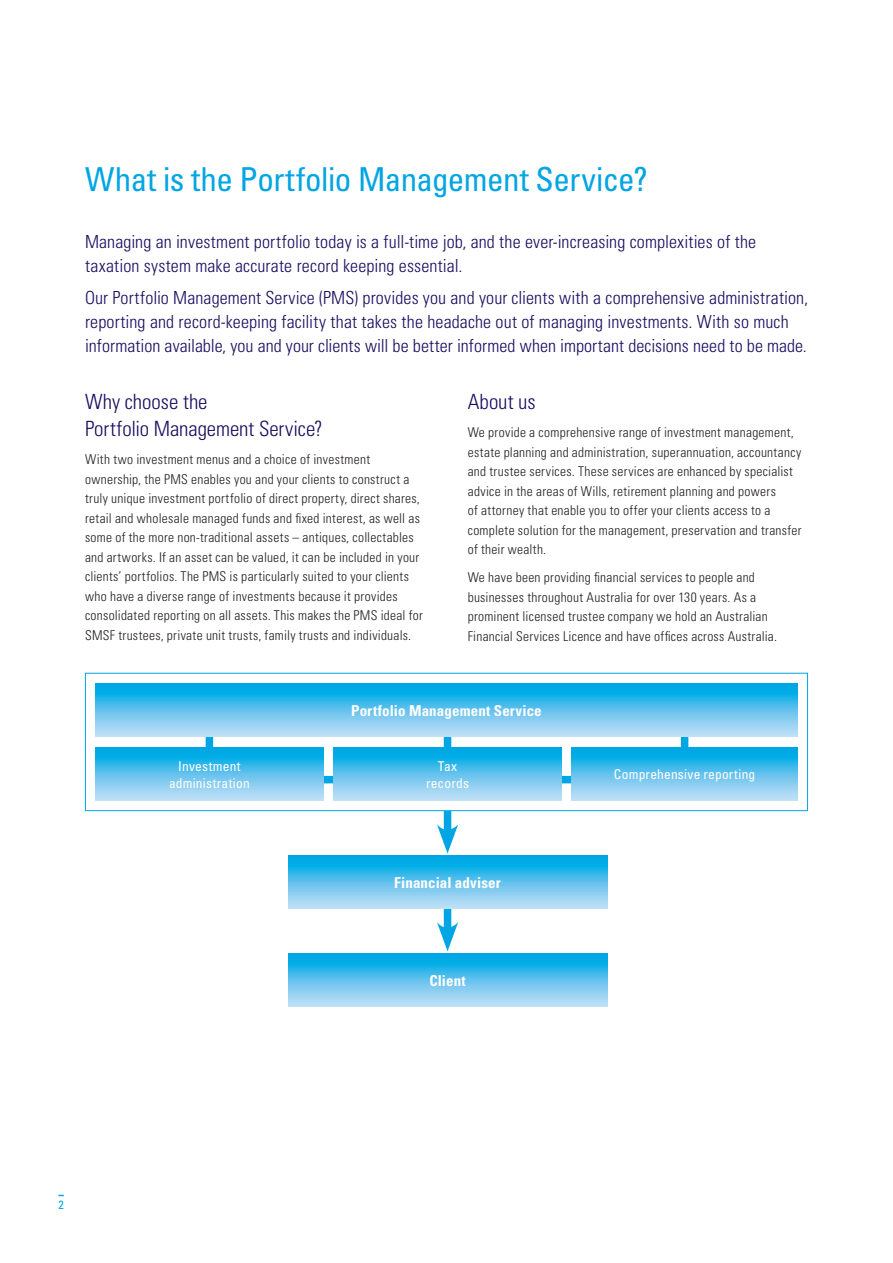
<style>
.page{position:relative;width:893px;height:1263px;background:#fff}
.page>*{position:absolute;margin:0;border:0;box-sizing:border-box;transform-origin:0 0}
._00_Main_Header{font:condensed 33px "Univers";letter-spacing:-.015em;color:#00a5e3}
._01_Subhead_1{font:300 condensed 21px/27px "Univers";letter-spacing:-.005em;color:#1a0e60}
._06_Intro_Para{font:300 condensed 18px/24px "Univers";letter-spacing:.005em;color:#1a0e60}
._03_Subhead_3{font:700 condensed 15px "Univers";letter-spacing:.005em;color:#fff}
._07_Body_Text{font:300 condensed 13.5px/19.5px "Univers";letter-spacing:.02em;color:#231f20}
._03_Subhead_3-2{font:condensed 13.5px/16.5px "Univers";letter-spacing:.015em;color:#fff;text-align:center}
._06_Folios{font:condensed 12px "Univers";color:#00a5e3}
</style>
<div class="page">
<div style="left:85px;top:673px;width:723px;height:138px;background:#fff;border:1px solid #00a5e3"></div>
<svg style="left:323px;top:776px;width:249px;height:7px"></svg>
<div style="left:206px;top:716px;width:7px;height:35px;background:#00a5e3"></div>
<div style="left:444px;top:716px;width:7px;height:35px;background:#00a5e3"></div>
<div style="left:444px;top:811px;width:7px;height:26px;background:#00a5e3"></div>
<svg style="left:437px;top:824px;width:21px;height:29px"></svg>
<div style="left:444px;top:909px;width:7px;height:25px;background:#00a5e3"></div>
<svg style="left:437px;top:922px;width:21px;height:29px"></svg>
<div style="left:681px;top:716px;width:7px;height:35px;background:#00a5e3"></div>
<svg style="left:96px;top:683px;width:701px;height:54px;background:#5ac1ec"></svg>
<svg style="left:96px;top:747px;width:227px;height:53px;background:#59c1ec"></svg>
<svg style="left:334px;top:747px;width:227px;height:53px;background:#59c1ec"></svg>
<svg style="left:572px;top:747px;width:225px;height:53px;background:#59c1ec"></svg>
<svg style="left:288px;top:856px;width:319px;height:53px;background:#5bc1ec"></svg>
<svg style="left:288px;top:953px;width:319px;height:54px;background:#5ac1ec"></svg>
<p class="_00_Main_Header" style="left:85px;top:159px;width:564px">What is the Portfolio Management Service?</p>
<p class="_06_Intro_Para" style="left:85px;top:229px;width:673px">Managing an investment portfolio today is a full-time job, and the ever-increasing complexities of the taxation system make accurate record keeping essential.</p>
<p class="_06_Intro_Para" style="left:85px;top:286px;width:724px">Our Portfolio Management Service (PMS) provides you and your clients with a comprehensive administration, reporting and record-keeping facility that takes the headache out of managing investments. With so much information available, you and your clients will be better informed when important decisions need to be made.</p>
<p class="_01_Subhead_1" style="left:85px;top:388px;width:239px">Why choose the<br>Portfolio Management Service?</p>
<p class="_07_Body_Text" style="left:85px;top:449px;width:339px">With two investment menus and a choice of investment ownership, the PMS enables you and your clients to construct a truly unique investment portfolio of direct property, direct shares, retail and wholesale managed funds and fixed interest, as well as some of the more non-traditional assets – antiques, collectables and artworks. If an asset can be valued, it can be included in your clients’ portfolios. The PMS is particularly suited to your clients who have a diverse range of investments because it provides consolidated reporting on all assets. This makes the PMS ideal for SMSF trustees, private unit trusts, family trusts and individuals.</p>
<p class="_01_Subhead_1" style="left:468px;top:388px;width:69px">About us</p>
<p class="_07_Body_Text" style="left:468px;top:422px;width:335px">We provide a comprehensive range of investment management, estate planning and administration, superannuation, accountancy and trustee services. These services are enhanced by specialist advice in the areas of Wills, retirement planning and powers<br>of attorney that enable you to offer your clients access to a complete solution for the management, preservation and transfer of their wealth.</p>
<p class="_07_Body_Text" style="left:468px;top:567px;width:311px">We have been providing financial services to people and businesses throughout Australia for over 130 years. As a prominent licensed trustee company we hold an Australian Financial Services Licence and have offices across Australia.</p>
<p class="_03_Subhead_3" style="left:351px;top:701px;width:192px">Portfolio Management Service</p>
<p class="_03_Subhead_3-2" style="left:169px;top:758px;width:82px">Investment administration</p>
<p class="_03_Subhead_3-2" style="left:426px;top:758px;width:44px">Tax records</p>
<p class="_03_Subhead_3-2" style="left:614px;top:766px;width:143px">Comprehensive reporting</p>
<p class="_03_Subhead_3" style="left:394px;top:873px;width:108px">Financial adviser</p>
<p class="_03_Subhead_3" style="left:429px;top:971px;width:38px">Client</p>
<p class="_06_Folios" style="left:58px;top:1197px;width:7px">2</p>
</div>
